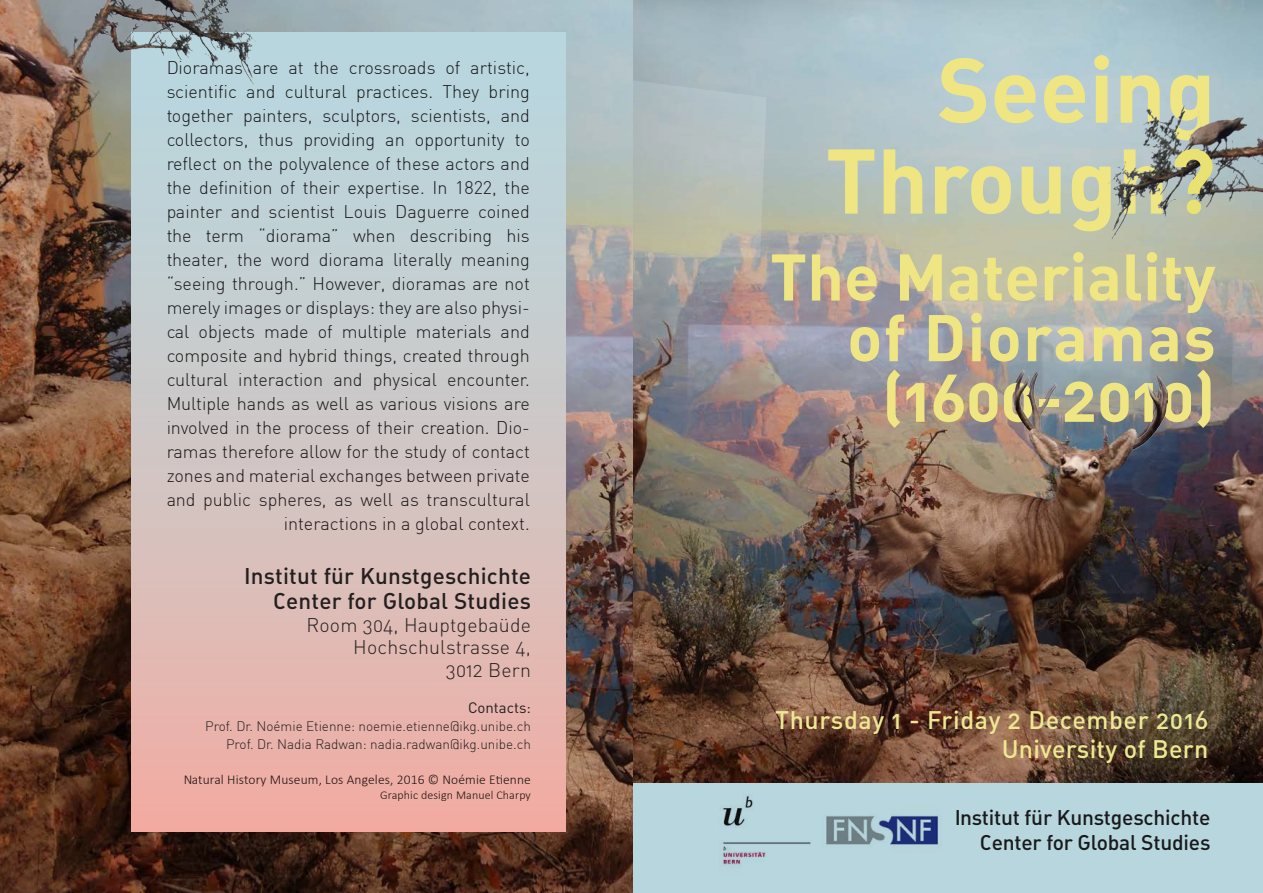
<style>
.page{position:relative;width:1263px;height:893px;background:#fff}
.page>*{position:absolute;margin:0;border:0;box-sizing:border-box;transform-origin:0 0}
.t1{font:90.15px "DIN Bold Alternate";color:#efe683}
.t2{font:64.8px "DIN Bold Alternate";color:#efe683}
.t3{font:64.8px "DIN Bold Alternate";letter-spacing:.02em;color:#efe683}
.t4{font:25.05px "DIN Medium Alternate";letter-spacing:.025em;color:#eee892}
.t5{font:22.5px "DIN Medium Alternate";letter-spacing:.01em;color:#231f20}
.t6{font:21px/25.2px "DIN Medium Alternate";letter-spacing:-.01em;color:#231f20;text-align:right}
.t7{font:19.5px "DIN Light Alternate";letter-spacing:.01em;color:#231f20}
.t8{font:300 18px/24px "DIN";color:#231f20;text-align:right}
.t9{font:15px "DIN";color:#231f20}
.t10{font:300 13.5px "DIN";color:#231f20}
.t11{font:300 13.5px "Calibri";letter-spacing:.01em;color:#231f20}
.t12{font:300 12px "Calibri";letter-spacing:.01em;color:#231f20}
.s1{color:#e9e171}
</style>
<div class="page">
<img style="left:632px;top:0;width:631px;height:783px">
<img style="left:1122px;top:376px;width:45px;height:78px">
<img style="left:1008px;top:366px;width:64px;height:83px">
<img style="left:1099px;top:105px;width:164px;height:135px">
<svg style="left:632px;top:23px;width:134px;height:235px;background:#b1bbb8"></svg>
<div style="left:632px;top:783px;width:631px;height:110px;background:#b8d6de"></div>
<img style="left:0;top:0;width:632px;height:893px">
<div style="left:132px;top:33px;width:434px;height:798px;background:linear-gradient(to bottom,#b2dbe4,#efafa5)"></div>
<img style="left:719px;top:795px;width:92px;height:70px">
<img style="left:826px;top:815px;width:115px;height:31px">
<img style="left:67px;top:0;width:196px;height:85px">
<p class="t8" style="left:166px;top:56px;width:365px">Dioramas are at the crossroads of artistic, scientific and cultural practices. They bring together painters, sculptors, scientists, and collectors, thus providing an opportunity to reflect on the polyvalence of these actors and the definition of their expertise. In 1822, the painter and scientist Louis Daguerre coined the term “diorama” when describing his theater, the word diorama literally meaning “seeing through.” However, dioramas are not merely images or displays: they are also physi&shy;cal objects made of multiple materials and composite and hybrid things, created through cultural interaction and physical encounter.<br>Multiple hands as well as various visions are involved in the process of their creation. Dio&shy;ramas therefore allow for the study of contact zones and material exchanges between private and public spheres, as well as transcultural interactions in a global context.</p>
<p class="t5" style="left:244px;top:561px;width:288px">Institut für Kunstgeschichte</p>
<p class="t5" style="left:273px;top:587px;width:259px">Center for Global Studies</p>
<p class="t7" style="left:306px;top:613px;width:226px">Room 304, Hauptgebaüde</p>
<p class="t7" style="left:353px;top:635px;width:179px">Hochschulstrasse 4,</p>
<p class="t7" style="left:446px;top:658px;width:87px">3012 Bern</p>
<p class="t9" style="left:468px;top:698px;width:64px">Contacts:</p>
<p class="t10" style="left:205px;top:717px;width:327px">Prof. Dr. Noémie Etienne: noemie.etienne@ikg.unibe.ch</p>
<p class="t10" style="left:226px;top:735px;width:306px">Prof. Dr. Nadia Radwan: nadia.radwan@ikg.unibe.ch</p>
<p class="t11" style="left:183px;top:771px;width:349px">Natural History Museum, Los Angeles, 2016 © Noémie Etienne</p>
<p class="t12" style="left:380px;top:787px;width:152px">Graphic design Manuel Charpy</p>
<p class="t1" style="left:937px;top:31px;width:280px">Seeing</p>
<p class="t1" style="left:826px;top:122px;width:392px">Through<span class="s1">?</span></p>
<p class="t2" style="left:770px;top:235px;width:447px">The Materiality</p>
<p class="t3" style="left:847px;top:295px;width:370px">of Dioramas</p>
<p class="t2" style="left:882px;top:356px;width:335px">(1600-2010)</p>
<p class="t4" style="left:775px;top:704px;width:435px">Thursday 1 - Friday 2 December 2016</p>
<p class="t4" style="left:1002px;top:733px;width:208px">University of Bern</p>
<p class="t6" style="left:954px;top:804px;width:258px">Institut für Kunstgeschichte<br>Center for Global Studies</p>
</div>
